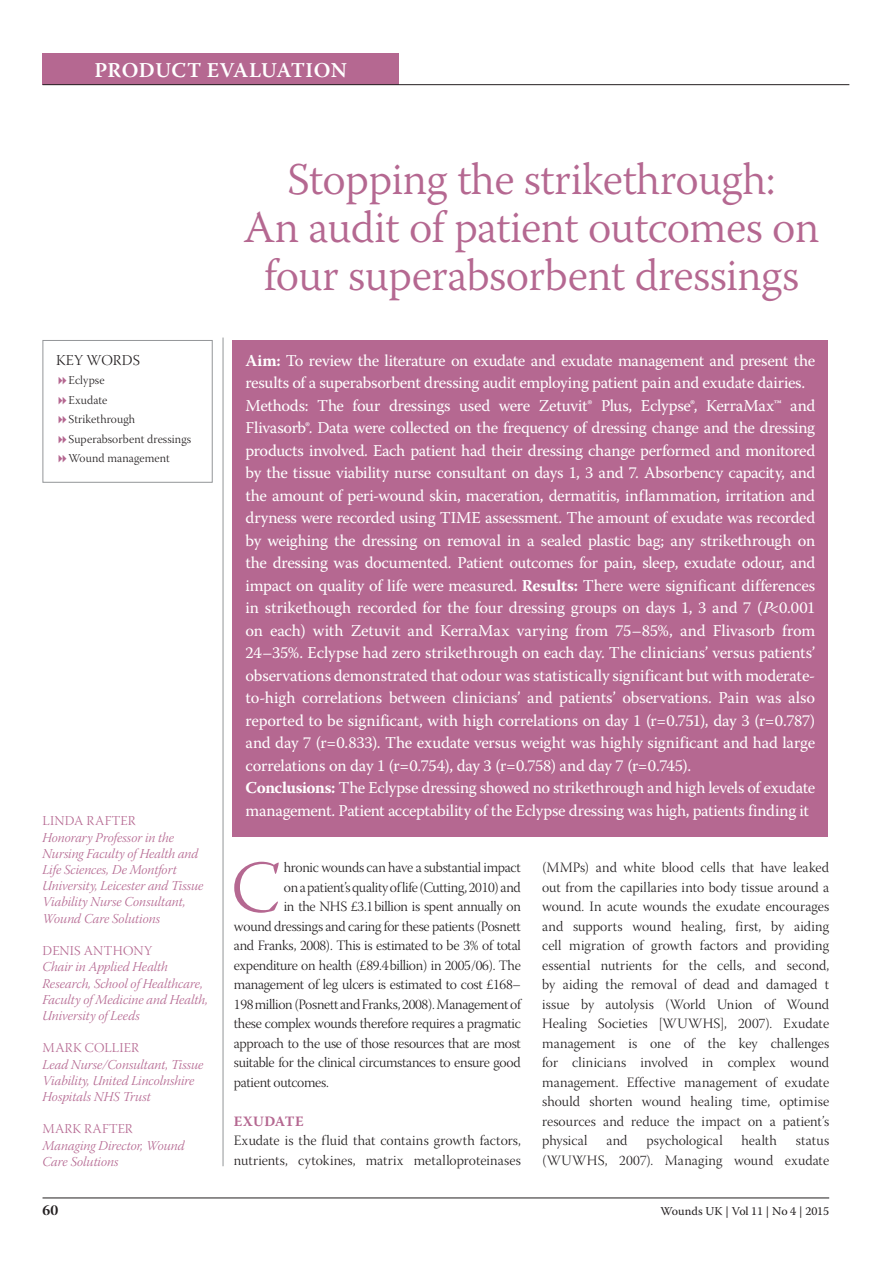
<style>
.page{position:relative;width:893px;height:1263px;background:#fff}
.page>*{position:absolute;margin:0;border:0;box-sizing:border-box;transform-origin:0 0}
.t1{font:73.35px "Warnock Pro Light Subh";color:#b56891}
.t2{font:300 45px/48px "Warnock Pro";letter-spacing:-.015em;color:#b56891;text-align:center}
.t3{font:600 21px "Warnock Pro";letter-spacing:.02em;color:#fff}
.t4{font:16.5px/22.5px "Warnock Pro";letter-spacing:-.015em;color:#fff}
.t5{font:15px "Warnock Pro Light Subh";letter-spacing:.01em;color:#231f20}
.t6{font:15px "Warnock Pro Bold Subh";color:#231f20}
.t7{font:14.25px/19.5px "Warnock Pro Light Subh";letter-spacing:-.02em;color:#231f20;text-align:justify}
.t8{font:14.25px/19.5px "Warnock Pro Light Subh";letter-spacing:.005em;color:#231f20}
.t9{font:14.25px "Warnock Pro Light Subh";color:#231f20}
.t10{font:700 14.25px "Warnock Pro";letter-spacing:.02em;color:#b56891}
.t11{font:13.5px/16.2px "Warnock Pro Light It Subh";color:#b56891}
.t12{font:13.5px "Warnock Pro Light Subh";letter-spacing:.015em;color:#b56891}
.t13{font:12px/19.5px "Warnock Pro Light Subh";letter-spacing:.01em;color:#231f20}
.t14{font:12px "Warnock Pro";letter-spacing:-.005em;color:#231f20}
.s1{font-weight:700}
.s2{font-style:italic}
</style>
<div class="page">
<hr style="left:43px;top:1197px;width:786px;height:1px;background:#231f20">
<div style="left:43px;top:53px;width:356px;height:32px;background:#b56891"></div>
<hr style="left:43px;top:84px;width:806px;height:1px;background:#231f20">
<hr style="left:223px;top:338px;width:1px;height:828px;background:#939598">
<div style="left:233px;top:341px;width:595px;height:496px;background:#b56891"></div>
<div style="left:43px;top:340px;width:170px;height:143px;border:1px solid #939598"></div>
<p class="t3" style="left:94px;top:57px;width:254px">PRODUCT EVALUATION</p>
<p class="t5" style="left:56px;top:352px;width:85px">KEY WORDS</p>
<p class="t13" style="left:69px;top:372px;width:124px">Eclypse<br>Exudate<br>Strikethrough<br>Superabsorbent dressings<br>Wound management</p>
<p class="t12" style="left:43px;top:814px;width:95px">LINDA RAFTER</p>
<p class="t11" style="left:43px;top:831px;width:162px">Honorary Professor in the<br>Nursing Faculty of Health and<br>Life Sciences, De Montfort<br>University, Leicester and Tissue<br>Viability Nurse Consultant,<br>Wound Care Solutions</p>
<p class="t12" style="left:43px;top:943px;width:111px">DENIS ANTHONY</p>
<p class="t11" style="left:43px;top:960px;width:167px">Chair in Applied Health<br>Research, School of Healthcare,<br>Faculty of Medicine and Health,<br>University of Leeds</p>
<p class="t12" style="left:43px;top:1040px;width:98px">MARK COLLIER</p>
<p class="t11" style="left:43px;top:1057px;width:162px">Lead Nurse/Consultant, Tissue<br>Viability, United Lincolnshire<br>Hospitals NHS Trust</p>
<p class="t12" style="left:43px;top:1121px;width:92px">MARK RAFTER</p>
<p class="t11" style="left:43px;top:1138px;width:144px">Managing Director, Wound<br>Care Solutions</p>
<h2 class="t2" style="left:244px;top:155px;width:577px">Stopping the strikethrough:<br>An audit of patient outcomes on four superabsorbent dressings</h2>
<p class="t4" style="left:245px;top:349px;width:571px"><span class="s1">Aim:</span> To review the literature on exudate and exudate management and present the results of a superabsorbent dressing audit employing patient pain and exudate dairies.<br>Methods: The four dressings used were Zetuvit® Plus, Eclypse®, KerraMax™ and Flivasorb®. Data were collected on the frequency of dressing change and the dressing products involved. Each patient had their dressing change performed and monitored by the tissue viability nurse consultant on days 1, 3 and 7. Absorbency capacity, and the amount of peri-wound skin, maceration, dermatitis, inflammation, irritation and dryness were recorded using TIME assessment. The amount of exudate was recorded by weighing the dressing on removal in a sealed plastic bag; any strikethrough on the dressing was documented. Patient outcomes for pain, sleep, exudate odour, and impact on quality of life were measured. <span class="s1">Results:</span> There were significant differences in strikethough recorded for the four dressing groups on days 1, 3 and 7 (<span class="s2">P</span>&lt;0.001 on each) with Zetuvit and KerraMax varying from 75–85%, and Flivasorb from 24–35%. Eclypse had zero strikethrough on each day. The clinicians’ versus patients’ observations demonstrated that odour was statistically significant but with moderate&shy;to-high correlations between clinicians’ and patients’ observations. Pain was also reported to be significant, with high correlations on day 1 (r=0.751), day 3 (r=0.787) and day 7 (r=0.833). The exudate versus weight was highly significant and had large correlations on day 1 (r=0.754), day 3 (r=0.758) and day 7 (r=0.745).<br><span class="s1">Conclusions:</span> The Eclypse dressing showed no strikethrough and high levels of exudate management. Patient acceptability of the Eclypse dressing was high, patients finding it</p>
<h1 class="t1" style="left:231px;top:848px;width:50px">C</h1>
<p class="t7" style="left:284px;top:860px;width:239px">hronic wounds can have a substantial impact</p>
<p class="t7" style="left:284px;top:879px;width:239px">on a patient’s quality of life (Cutting, 2010) and</p>
<p class="t7" style="left:284px;top:899px;width:239px">in the NHS £3.1billion is spent annually on</p>
<p class="t7" style="left:234px;top:918px;width:289px">wound dressings and caring for these patients (Posnett</p>
<p class="t7" style="left:234px;top:937px;width:288px">and Franks, 2008). This is estimated to be 3% of total</p>
<p class="t7" style="left:234px;top:957px;width:289px">expenditure on health (£89.4billion) in 2005/06). The</p>
<p class="t7" style="left:234px;top:976px;width:289px">management of leg ulcers is estimated to cost £168–</p>
<p class="t7" style="left:234px;top:996px;width:289px">198million (Posnett and Franks, 2008). Management of</p>
<p class="t7" style="left:234px;top:1015px;width:289px">these complex wounds therefore requires a pragmatic</p>
<p class="t7" style="left:234px;top:1035px;width:289px">approach to the use of those resources that are most</p>
<p class="t7" style="left:234px;top:1054px;width:289px">suitable for the clinical circumstances to ensure good</p>
<p class="t7" style="left:234px;top:1074px;width:97px">patient outcomes.</p>
<p class="t10" style="left:234px;top:1112px;width:71px">EXUDATE</p>
<p class="t8" style="left:234px;top:1132px;width:288px">Exudate is the fluid that contains growth factors, nutrients, cytokines, matrix metalloproteinases</p>
<p class="t7" style="left:542px;top:859px;width:289px">(MMPs) and white blood cells that have leaked out from the capillaries into body tissue around a wound. In acute wounds the exudate encourages and supports wound healing, first, by aiding cell migration of growth factors and providing essential nutrients for the cells, and second, by aiding the removal of dead and damaged t issue by autolysis (World Union of Wound Healing Societies [WUWHS], 2007). Exudate management is one of the key challenges for clinicians involved in complex wound management. Effective management of exudate should shorten wound healing time, optimise resources and reduce the impact on a patient’s physical</p>
<p class="t7" style="left:606px;top:1132px;width:23px">and</p>
<p class="t9" style="left:646px;top:1133px;width:78px">psychological</p>
<p class="t7" style="left:741px;top:1132px;width:37px">health</p>
<p class="t8" style="left:542px;top:1132px;width:289px;text-align:right">status<br>(WUWHS, 2007). Managing wound exudate</p>
<p class="t6" style="left:43px;top:1201px;width:17px">60</p>
<p class="t14" style="left:660px;top:1204px;width:170px">Wounds UK | Vol 11 | No 4 | 2015</p>
</div>
